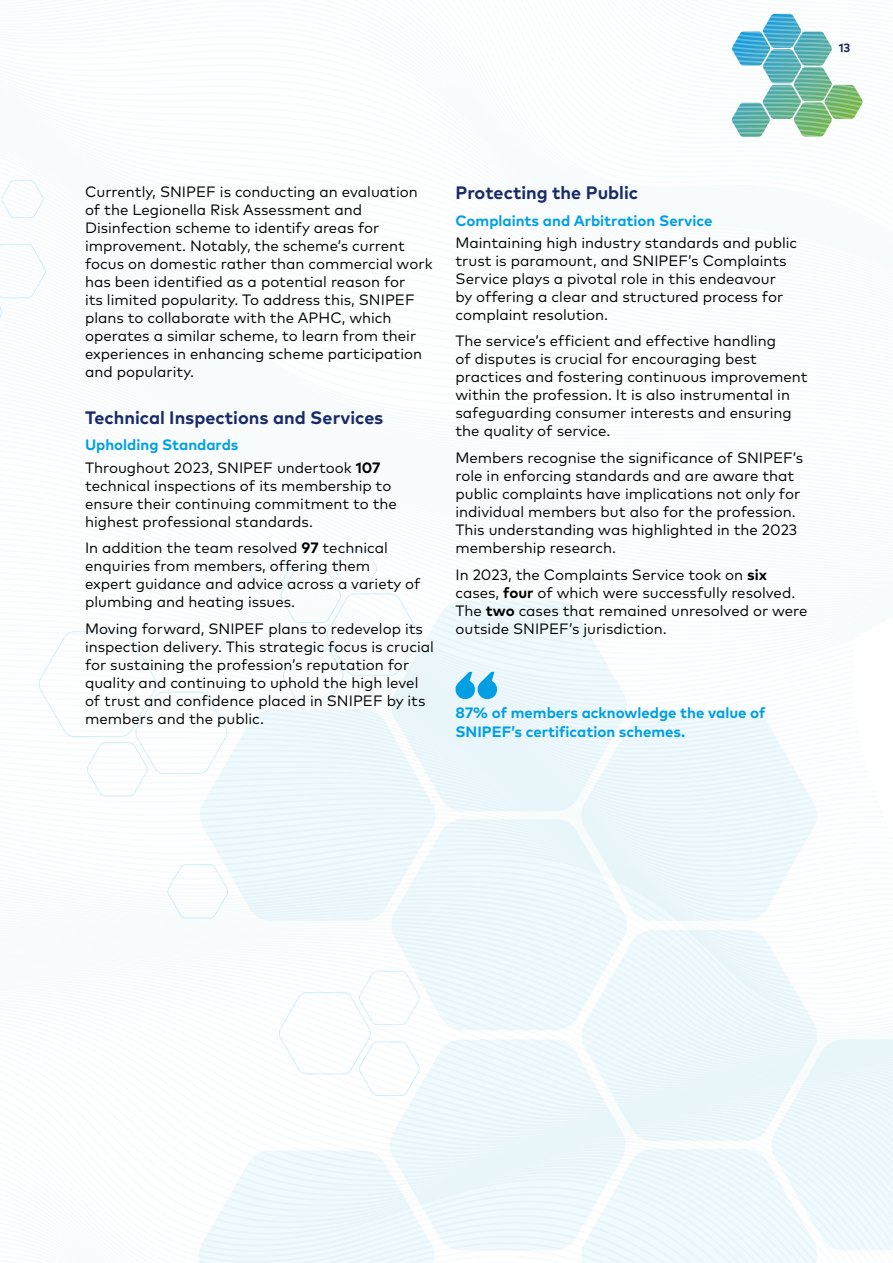
<style>
.page{position:relative;width:893px;height:1263px;background:#fff}
.page>*{position:absolute;margin:0;border:0;box-sizing:border-box;transform-origin:0 0}
.t1{font:700 18px "Mark Pro";color:#192a67}
.t2{font:15px/18px "Mark Pro";color:#000}
.t3{font:700 15px/19.5px "Mark Pro";color:#009fe3}
.t4{font:700 12px "Mark Pro";color:#192a67}
.s1{font-weight:700;color:#009fe3}
.s2{font-weight:700}
</style>
<div class="page">
<svg style="left:198px;top:600px;width:695px;height:663px;fill:#f0f9fc"></svg>
<svg style="left:1px;top:180px;width:43px;height:38px"></svg>
<svg style="left:0;top:244px;width:46px;height:74px"></svg>
<svg style="left:168px;top:864px;width:60px;height:54px"></svg>
<svg style="left:279px;top:971px;width:140px;height:125px"></svg>
<svg style="left:247px;top:549px;width:172px;height:153px"></svg>
<svg style="left:39px;top:631px;width:188px;height:165px"></svg>
<svg style="left:455px;top:672px;width:43px;height:28px"></svg>
<svg style="left:731px;top:13px;width:132px;height:124px"></svg>
<p class="t4" style="left:839px;top:39px;width:13px">13</p>
<p class="t2" style="left:85px;top:181px;width:349px">Currently, SNIPEF is conducting an evaluation of the Legionella Risk Assessment and Disinfection scheme to identify areas for improvement. Notably, the scheme’s current focus on domestic rather than commercial work has been identified as a potential reason for<br>its limited popularity. To address this, SNIPEF plans to collaborate with the APHC, which operates a similar scheme, to learn from their experiences in enhancing scheme participation and popularity.</p>
<p class="t1" style="left:85px;top:404px;width:300px">Technical Inspections and Services</p>
<p class="t2" style="left:85px;top:433px;width:297px;line-height:22.2px"><span class="s1">Upholding Standards<br></span>Throughout 2023, SNIPEF undertook <span class="s2">107</span></p>
<p class="t2" style="left:85px;top:475px;width:313px">technical inspections of its membership to ensure their continuing commitment to the highest professional standards.</p>
<p class="t2" style="left:85px;top:538px;width:337px">In addition the team resolved <span class="s2">97</span> technical enquiries from members, offering them expert guidance and advice across a variety of plumbing and heating issues.</p>
<p class="t2" style="left:85px;top:618px;width:350px">Moving forward, SNIPEF plans to redevelop its inspection delivery. This strategic focus is crucial for sustaining the profession’s reputation for quality and continuing to uphold the high level of trust and confidence placed in SNIPEF by its members and the public.</p>
<p class="t1" style="left:455px;top:179px;width:184px">Protecting the Public</p>
<p class="t3" style="left:455px;top:209px;width:258px">Complaints and Arbitration Service</p>
<p class="t2" style="left:455px;top:232px;width:343px">Maintaining high industry standards and public trust is paramount, and SNIPEF’s Complaints Service plays a pivotal role in this endeavour<br>by offering a clear and structured process for complaint resolution.</p>
<p class="t2" style="left:455px;top:331px;width:354px">The service’s efficient and effective handling<br>of disputes is crucial for encouraging best practices and fostering continuous improvement within the profession. It is also instrumental in safeguarding consumer interests and ensuring the quality of service.</p>
<p class="t2" style="left:455px;top:447px;width:349px">Members recognise the significance of SNIPEF’s role in enforcing standards and are aware that public complaints have implications not only for individual members but also for the profession.<br>This understanding was highlighted in the 2023 membership research.</p>
<p class="t2" style="left:455px;top:564px;width:354px">In 2023, the Complaints Service took on <span class="s2">six </span>cases, <span class="s2">four</span> of which were successfully resolved.<br>The <span class="s2">two</span> cases that remained unresolved or were outside SNIPEF’s jurisdiction.</p>
<p class="t3" style="left:455px;top:701px;width:312px">87% of members acknowledge the value of<br>SNIPEF’s certification schemes.</p>
</div>
